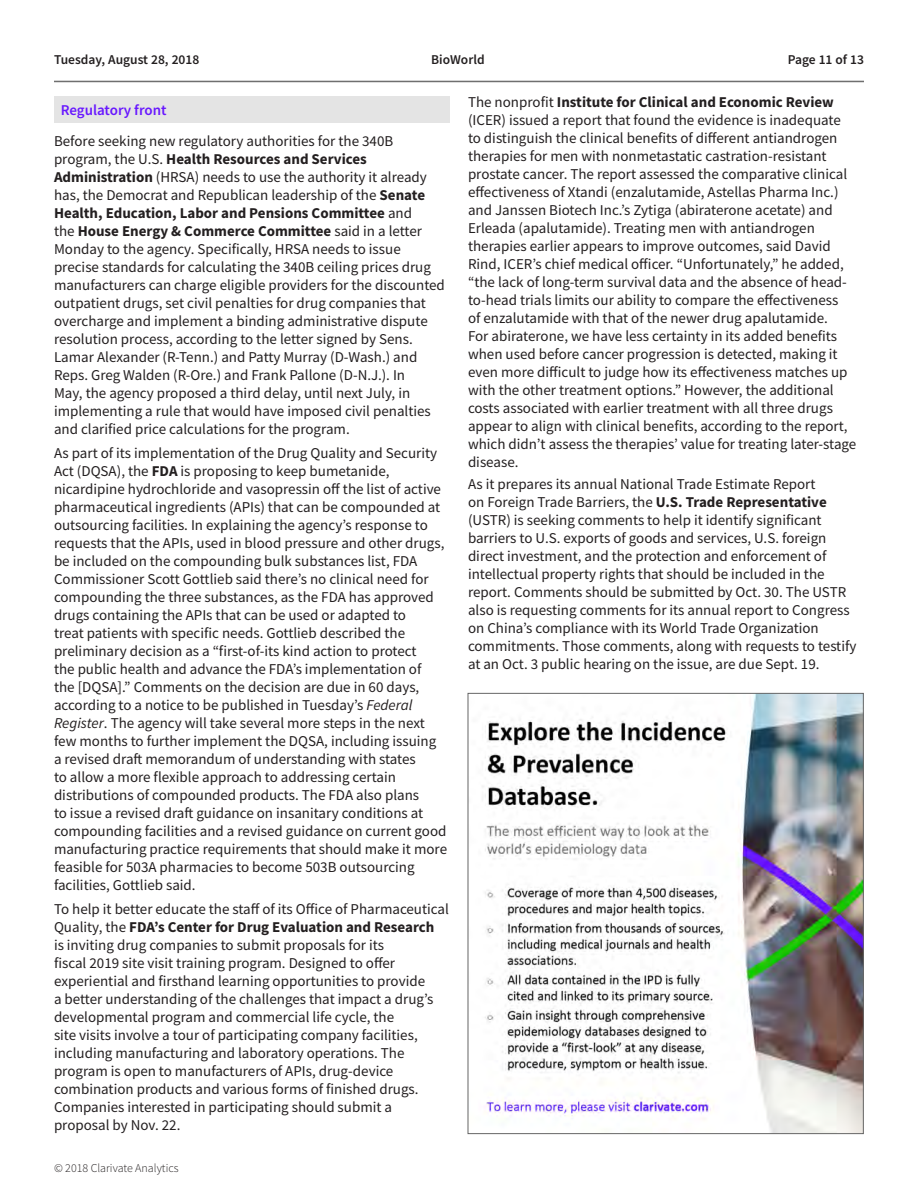
<style>
.page{position:relative;width:918px;height:1188px;background:#fff}
.page>*{position:absolute;margin:0;border:0;box-sizing:border-box;transform-origin:0 0}
.new_body{font:15px/18px "Source Sans Pro";color:#231f20}
.t1{font:600 15px "Source Sans Pro";color:#6817ff}
.t2{font:600 13.5px "Source Sans Pro";color:#231f20}
.t3{font:300 12px "Source Sans Pro";color:#231f20}
.s1{font-weight:700}
.s2{font-style:italic}
</style>
<div class="page">
<hr style="left:54px;top:81px;width:810px;height:1px;background:#666">
<div style="left:54px;top:96px;width:396px;height:27px;background:#e4e4e4"></div>
<img style="left:482px;top:695px;width:380px;height:437px">
<p class="t2" style="left:54px;top:51px;width:147px">Tuesday, August 28, 2018</p>
<p class="t2" style="left:431px;top:51px;width:55px">BioWorld</p>
<p class="t2" style="left:788px;top:51px;width:78px">Page 11 of 13</p>
<p class="t1" style="left:61px;top:100px;width:107px">Regulatory front</p>
<p class="new_body" style="left:54px;top:132px;width:392px">Before seeking new regulatory authorities for the 340B program, the U.S. <span class="s1">Health Resources and Services Administration</span> (HRSA) needs to use the authority it already has, the Democrat and Republican leadership of the <span class="s1">Senate Health, Education, Labor and Pensions Committee</span> and<br>the <span class="s1">House Energy &amp; Commerce Committee</span> said in a letter Monday to the agency. Specifically, HRSA needs to issue precise standards for calculating the 340B ceiling prices drug manufacturers can charge eligible providers for the discounted outpatient drugs, set civil penalties for drug companies that overcharge and implement a binding administrative dispute resolution process, according to the letter signed by Sens.<br>Lamar Alexander (R-Tenn.) and Patty Murray (D-Wash.) and Reps. Greg Walden (R-Ore.) and Frank Pallone (D-N.J.). In<br>May, the agency proposed a third delay, until next July, in implementing a rule that would have imposed civil penalties and clarified price calculations for the program.</p>
<p class="new_body" style="left:54px;top:444px;width:395px">As part of its implementation of the Drug Quality and Security Act (DQSA), the <span class="s1">FDA</span> is proposing to keep bumetanide, nicardipine hydrochloride and vasopressin off the list of active pharmaceutical ingredients (APIs) that can be compounded at outsourcing facilities. In explaining the agency’s response to requests that the APIs, used in blood pressure and other drugs, be included on the compounding bulk substances list, FDA Commissioner Scott Gottlieb said there’s no clinical need for compounding the three substances, as the FDA has approved drugs containing the APIs that can be used or adapted to<br>treat patients with specific needs. Gottlieb described the preliminary decision as a “first-of-its kind action to protect<br>the public health and advance the FDA’s implementation of<br>the [DQSA].” Comments on the decision are due in 60 days, according to a notice to be published in Tuesday’s <span class="s2">Federal Register</span>. The agency will take several more steps in the next few months to further implement the DQSA, including issuing a revised draft memorandum of understanding with states<br>to allow a more flexible approach to addressing certain distributions of compounded products. The FDA also plans<br>to issue a revised draft guidance on insanitary conditions at compounding facilities and a revised guidance on current good manufacturing practice requirements that should make it more feasible for 503A pharmacies to become 503B outsourcing facilities, Gottlieb said.</p>
<p class="new_body" style="left:54px;top:900px;width:396px">To help it better educate the staff of its Office of Pharmaceutical Quality, the <span class="s1">FDA’s Center for Drug Evaluation and Research<br></span>is inviting drug companies to submit proposals for its<br>fiscal 2019 site visit training program. Designed to offer experiential and firsthand learning opportunities to provide<br>a better understanding of the challenges that impact a drug’s developmental program and commercial life cycle, the<br>site visits involve a tour of participating company facilities, including manufacturing and laboratory operations. The program is open to manufacturers of APIs, drug-device combination products and various forms of finished drugs.<br>Companies interested in participating should submit a proposal by Nov. 22.</p>
<p class="t3" style="left:54px;top:1161px;width:126px">© 2018 Clarivate Analytics</p>
<p class="new_body" style="left:468px;top:93px;width:390px">The nonprofit <span class="s1">Institute for Clinical and Economic Review </span>(ICER) issued a report that found the evidence is inadequate to distinguish the clinical benefits of different antiandrogen therapies for men with nonmetastatic castration-resistant prostate cancer. The report assessed the comparative clinical effectiveness of Xtandi (enzalutamide, Astellas Pharma Inc.) and Janssen Biotech Inc.’s Zytiga (abiraterone acetate) and Erleada (apalutamide). Treating men with antiandrogen therapies earlier appears to improve outcomes, said David Rind, ICER’s chief medical officer. “Unfortunately,” he added, “the lack of long-term survival data and the absence of head&shy;to-head trials limits our ability to compare the effectiveness<br>of enzalutamide with that of the newer drug apalutamide.<br>For abiraterone, we have less certainty in its added benefits when used before cancer progression is detected, making it even more difficult to judge how its effectiveness matches up with the other treatment options.” However, the additional costs associated with earlier treatment with all three drugs appear to align with clinical benefits, according to the report, which didn’t assess the therapies’ value for treating later-stage disease.</p>
<p class="new_body" style="left:468px;top:475px;width:390px">As it prepares its annual National Trade Estimate Report<br>on Foreign Trade Barriers, the <span class="s1">U.S. Trade Representative </span>(USTR) is seeking comments to help it identify significant barriers to U.S. exports of goods and services, U.S. foreign direct investment, and the protection and enforcement of intellectual property rights that should be included in the report. Comments should be submitted by Oct. 30. The USTR also is requesting comments for its annual report to Congress on China’s compliance with its World Trade Organization commitments. Those comments, along with requests to testify at an Oct. 3 public hearing on the issue, are due Sept. 19.</p>
</div>
